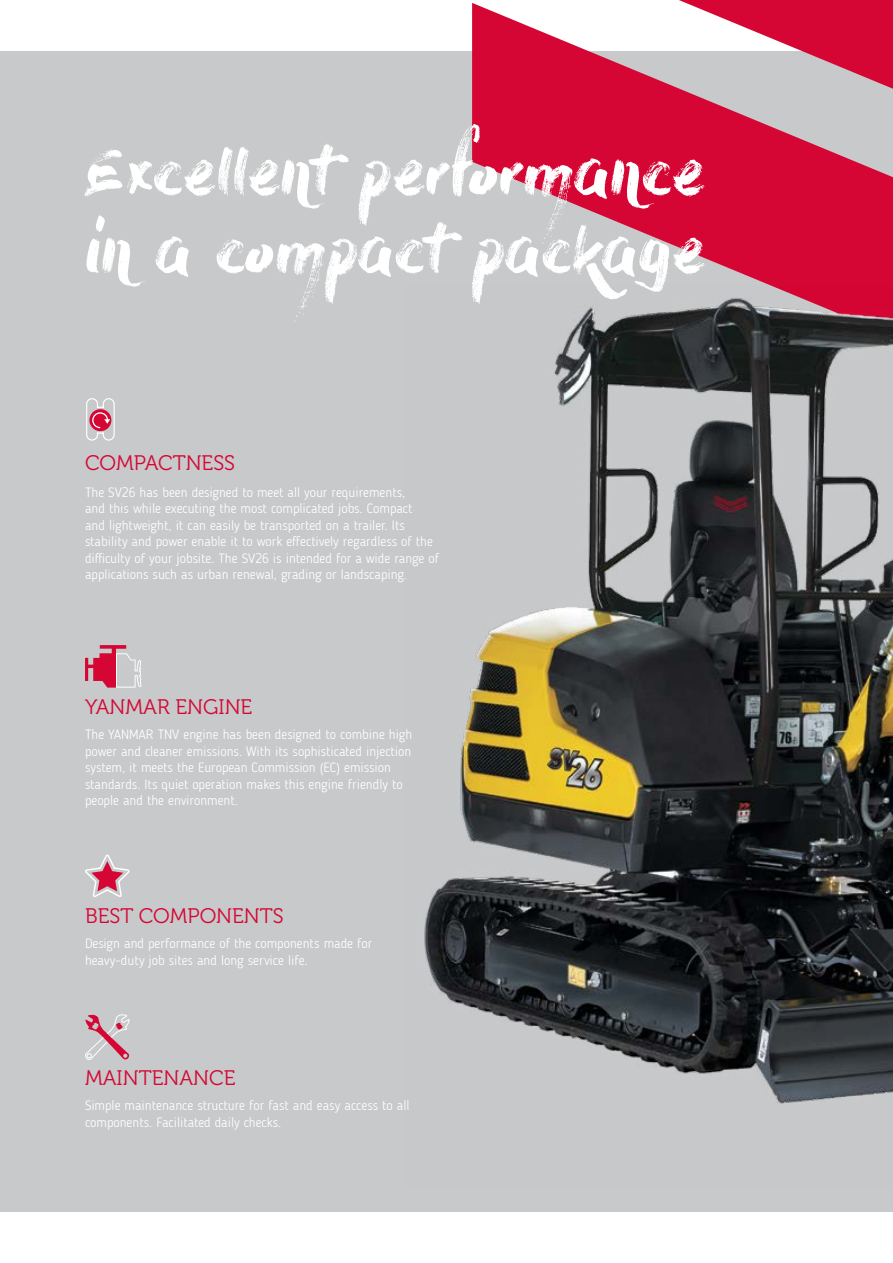
<style>
.page{position:relative;width:893px;height:1263px;background:#fff}
.page>*{position:absolute;margin:0;border:0;box-sizing:border-box;transform-origin:0 0}
.t1{font:66px/78px "Dry Brush";letter-spacing:-.025em;color:#fff}
.t2{font:21px "Museo 300";color:#d50634}
.t3{font:300 13.5px/16.5px "Blogger Sans";color:#fff}
</style>
<div class="page">
<div style="left:0;top:51px;width:893px;height:1161px;background:#c7c9ca"></div>
<svg style="left:679px;top:0;width:214px;height:3px"></svg>
<svg style="left:472px;top:3px;width:421px;height:283px;fill:#d50634"></svg>
<svg style="left:86px;top:398px;width:29px;height:43px"></svg>
<svg style="left:85px;top:854px;width:45px;height:43px"></svg>
<svg style="left:85px;top:645px;width:56px;height:43px"></svg>
<svg style="left:85px;top:1014px;width:45px;height:46px"></svg>
<img style="left:424px;top:286px;width:469px;height:818px">
<h1 class="t1" style="left:85px;top:133px;width:623px">Excellent performance in a compact package</h1>
<h2 class="t2" style="left:85px;top:451px;width:152px">COMPACTNESS</h2>
<p class="t3" style="left:85px;top:484px;width:356px">The SV26 has been designed to meet all your requirements,<br>and this while executing the most complicated jobs. Compact<br>and lightweight, it can easily be transported on a trailer. Its stability and power enable it to work effectively regardless of the difficulty of your jobsite. The SV26 is intended for a wide range of applications such as urban renewal, grading or landscaping.</p>
<h2 class="t2" style="left:85px;top:695px;width:169px">YANMAR ENGINE</h2>
<p class="t3" style="left:85px;top:726px;width:329px">The YANMAR TNV engine has been designed to combine high power and cleaner emissions. With its sophisticated injection system, it meets the European Commission (EC) emission standards. Its quiet operation makes this engine friendly to people and the environment.</p>
<h2 class="t2" style="left:85px;top:905px;width:200px">BEST COMPONENTS</h2>
<p class="t3" style="left:85px;top:935px;width:289px">Design and performance of the components made for heavy-duty job sites and long service life.</p>
<h2 class="t2" style="left:85px;top:1067px;width:152px">MAINTENANCE</h2>
<p class="t3" style="left:85px;top:1097px;width:326px">Simple maintenance structure for fast and easy access to all components. Facilitated daily checks.</p>
</div>
